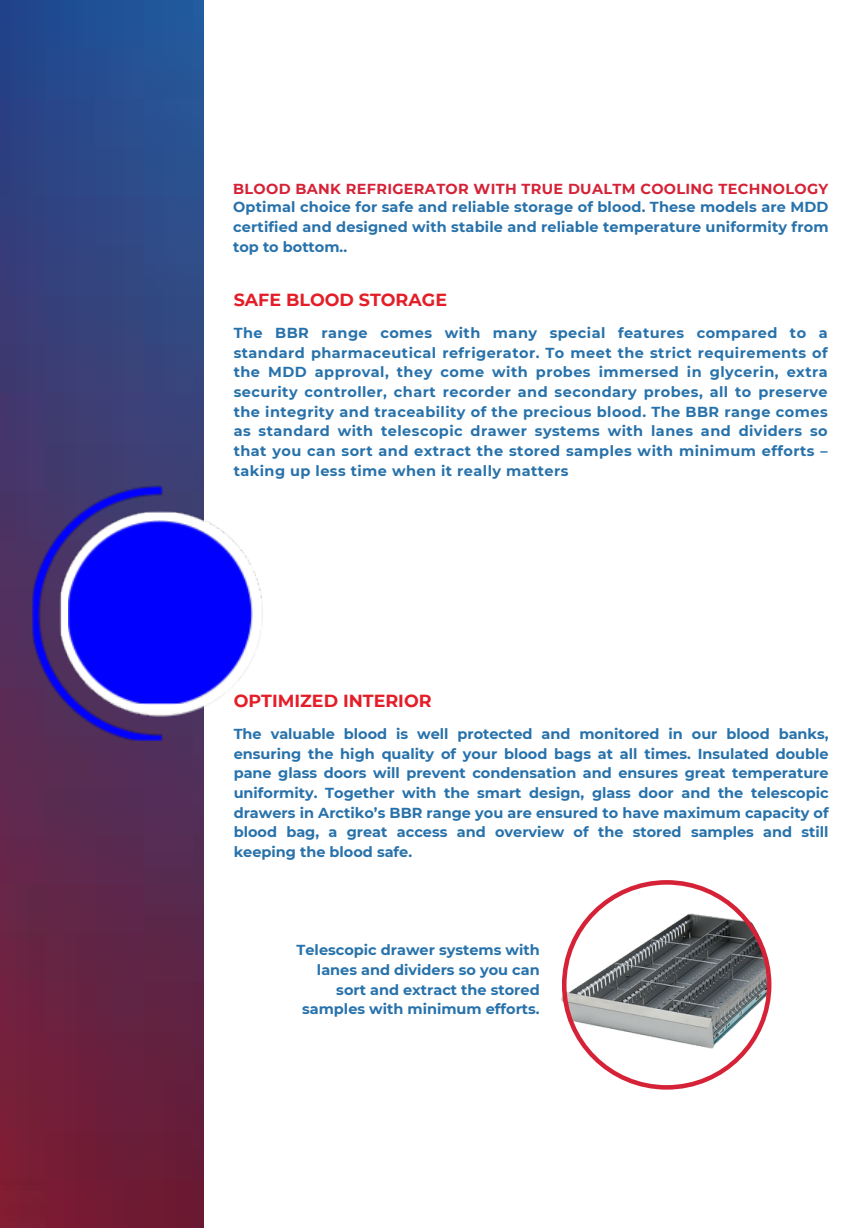
<style>
.page{position:relative;width:868px;height:1228px;background:#fff}
.page>*{position:absolute;margin:0;border:0;box-sizing:border-box;transform-origin:0 0}
.t1{font:700 17.5px "Montserrat";color:#e41e28}
.t2{font:700 14.49px/19.7px "Montserrat";letter-spacing:.01em;color:#2872ab;text-align:justify}
.t3{font:700 14.49px "Montserrat";letter-spacing:.025em;color:#d52237}
.t4{font:700 1.33px "Montserrat";color:#d52237}
</style>
<div class="page">
<img style="left:0;top:0;width:203px;height:1227px">
<img style="left:32px;top:486px;width:131px;height:255px">
<img style="left:58px;top:512px;width:205px;height:204px">
<img style="left:69px;top:521px;width:185px;height:183px">
<svg style="left:562px;top:880px;width:209px;height:209px"></svg>
<p class="t4" style="left:233px;top:184px;width:4px">TM</p>
<p class="t3" style="left:233px;top:180px;width:597px">BLOOD BANK REFRIGERATOR WITH TRUE DUALTM COOLING TECHNOLOGY</p>
<p class="t2" style="left:233px;top:197px;width:597px">Optimal choice for safe and reliable storage of blood. These models are MDD</p>
<p class="t2" style="left:233px;top:217px;width:597px">certified and designed with stabile and reliable temperature uniformity from</p>
<p class="t2" style="left:233px;top:237px;width:116px">top to bottom..</p>
<p class="t1" style="left:234px;top:289px;width:215px">SAFE BLOOD STORAGE</p>
<p class="t2" style="left:234px;top:323px;width:595px">The BBR range comes with many special features compared to a standard pharmaceutical refrigerator. To meet the strict requirements of the MDD approval, they come with probes immersed in glycerin, extra security controller, chart recorder and secondary probes, all to preserve the integrity and traceability of the precious blood. The BBR range comes as standard with telescopic drawer systems with lanes and dividers so that you can sort and extract the stored samples with minimum efforts – taking up less time when it really matters</p>
<p class="t1" style="left:234px;top:689px;width:199px">OPTIMIZED INTERIOR</p>
<p class="t2" style="left:234px;top:724px;width:596px">The valuable blood is well protected and monitored in our blood banks, ensuring the high quality of your blood bags at all times. Insulated double pane glass doors will prevent condensation and ensures great temperature uniformity. Together with the smart design, glass door and the telescopic drawers in Arctiko’s BBR range you are ensured to have maximum capacity of blood bag, a great access and overview of the stored samples and still keeping the blood safe.</p>
<p class="t2" style="left:297px;top:940px;width:245px;text-align:right">Telescopic drawer systems with lanes and dividers so you can sort and extract the stored samples with minimum efforts.</p>
</div>
